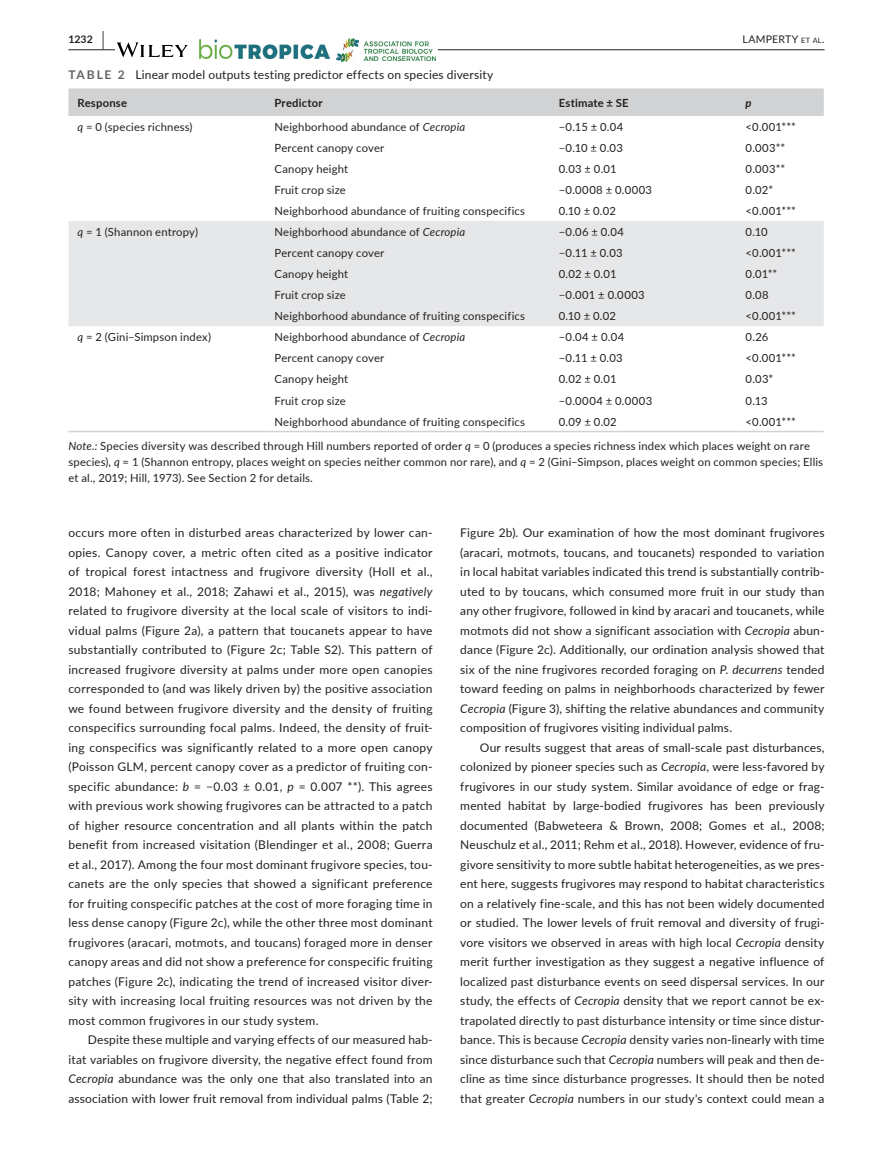
<style>
.page{position:relative;width:893px;height:1174px;background:#fff}
.page>*{position:absolute;margin:0;border:0;box-sizing:border-box;transform-origin:0 0}
.t1{font:12px/19.5px "Lato";letter-spacing:.015em;color:#231f20;text-align:justify}
.t2{font:11.25px/15.8px "Lato";letter-spacing:.015em;color:#231f20}
.t3{font:700 11.25px "Lato";letter-spacing:.02em;color:#231f20}
.t4{font:11.25px "Lato";letter-spacing:.05em;color:#231f20}
.t5{font:italic 700 11.25px "Lato";color:#231f20}
.t6{font:10.5px "Lato";letter-spacing:.015em;color:#231f20}
.t7{font:700 10.5px "Lato";color:#231f20}
.s1{font-size:19.5px}
.s2{font-size:7.35px}
.s3{font-weight:700;color:#636366}
.s4{font-style:italic}
</style>
<div class="page">
<hr style="left:68px;top:49px;width:756px;height:1px;background:#231f20">
<div style="left:115px;top:36px;width:323px;height:27px;background:#fff"></div>
<img style="left:199px;top:40px;width:130px;height:18px">
<img style="left:363px;top:41px;width:72px;height:19px">
<img style="left:336px;top:39px;width:23px;height:22px">
<svg style="left:117px;top:42px;width:71px;height:15px"></svg>
<div style="left:68px;top:88px;width:756px;height:28px;background:#d1d2d4"></div>
<div style="left:68px;top:221px;width:756px;height:105px;background:#e6e7e9"></div>
<hr style="left:68px;top:431px;width:197px;height:1px;background:#d1d2d4">
<hr style="left:266px;top:431px;width:284px;height:1px;background:#d1d2d4">
<hr style="left:550px;top:431px;width:187px;height:1px;background:#d1d2d4">
<hr style="left:737px;top:431px;width:87px;height:1px;background:#d1d2d4">
<p class="t7" style="left:68px;top:31px;width:37px">1232 <span class="s1">|</span></p>
<p class="t6" style="left:743px;top:31px;width:83px">LAMPERTY <span class="s2">et al</span>.</p>
<p class="t1" style="left:68px;top:64px;width:426px"><span class="s3">TABLE 2</span> Linear model outputs testing predictor effects on species diversity</p>
<p class="t3" style="left:77px;top:94px;width:51px">Response</p>
<p class="t3" style="left:275px;top:94px;width:50px">Predictor</p>
<p class="t3" style="left:559px;top:94px;width:71px">Estimate ± SE</p>
<p class="t5" style="left:746px;top:94px;width:8px">p</p>
<p class="t2" style="left:77px;top:118px;width:117px"><span class="s4">q</span> = 0 (species richness)</p>
<p class="t2" style="left:275px;top:118px;width:192px">Neighborhood abundance of <span class="s4">Cecropia</span></p>
<p class="t2" style="left:559px;top:118px;width:66px">−0.15 ± 0.04</p>
<p class="t2" style="left:746px;top:118px;width:52px">&lt;0.001***</p>
<p class="t2" style="left:275px;top:139px;width:111px">Percent canopy cover</p>
<p class="t2" style="left:559px;top:139px;width:66px">−0.10 ± 0.03</p>
<p class="t2" style="left:746px;top:139px;width:41px">0.003**</p>
<p class="t2" style="left:275px;top:160px;width:75px">Canopy height</p>
<p class="t2" style="left:559px;top:160px;width:59px">0.03 ± 0.01</p>
<p class="t2" style="left:746px;top:160px;width:41px">0.003**</p>
<p class="t2" style="left:275px;top:181px;width:73px">Fruit crop size</p>
<p class="t4" style="left:559px;top:182px;width:95px">−0.0008 ± 0.0003</p>
<p class="t2" style="left:746px;top:181px;width:29px">0.02*</p>
<p class="t2" style="left:275px;top:202px;width:252px">Neighborhood abundance of fruiting conspecifics</p>
<p class="t2" style="left:559px;top:202px;width:59px">0.10 ± 0.02</p>
<p class="t2" style="left:746px;top:202px;width:52px">&lt;0.001***</p>
<p class="t2" style="left:77px;top:223px;width:122px"><span class="s4">q</span> = 1 (Shannon entropy)</p>
<p class="t2" style="left:275px;top:223px;width:192px">Neighborhood abundance of <span class="s4">Cecropia</span></p>
<p class="t2" style="left:559px;top:223px;width:67px">−0.06 ± 0.04</p>
<p class="t2" style="left:746px;top:223px;width:24px">0.10</p>
<p class="t2" style="left:275px;top:245px;width:111px">Percent canopy cover</p>
<p class="t2" style="left:559px;top:245px;width:65px">−0.11 ± 0.03</p>
<p class="t2" style="left:746px;top:245px;width:52px">&lt;0.001***</p>
<p class="t2" style="left:275px;top:266px;width:75px">Canopy height</p>
<p class="t2" style="left:559px;top:266px;width:59px">0.02 ± 0.01</p>
<p class="t2" style="left:746px;top:266px;width:33px">0.01**</p>
<p class="t2" style="left:275px;top:287px;width:73px">Fruit crop size</p>
<p class="t2" style="left:559px;top:287px;width:87px">−0.001 ± 0.0003</p>
<p class="t2" style="left:746px;top:287px;width:25px">0.08</p>
<p class="t2" style="left:275px;top:308px;width:252px">Neighborhood abundance of fruiting conspecifics</p>
<p class="t2" style="left:559px;top:308px;width:59px">0.10 ± 0.02</p>
<p class="t2" style="left:746px;top:308px;width:52px">&lt;0.001***</p>
<p class="t2" style="left:77px;top:329px;width:135px"><span class="s4">q</span> = 2 (Gini–Simpson index)</p>
<p class="t2" style="left:275px;top:329px;width:192px">Neighborhood abundance of <span class="s4">Cecropia</span></p>
<p class="t2" style="left:559px;top:329px;width:67px">−0.04 ± 0.04</p>
<p class="t2" style="left:746px;top:329px;width:24px">0.26</p>
<p class="t2" style="left:275px;top:350px;width:111px">Percent canopy cover</p>
<p class="t2" style="left:559px;top:350px;width:65px">−0.11 ± 0.03</p>
<p class="t2" style="left:746px;top:350px;width:52px">&lt;0.001***</p>
<p class="t2" style="left:275px;top:371px;width:75px">Canopy height</p>
<p class="t2" style="left:559px;top:371px;width:59px">0.02 ± 0.01</p>
<p class="t2" style="left:746px;top:371px;width:29px">0.03*</p>
<p class="t2" style="left:275px;top:392px;width:73px">Fruit crop size</p>
<p class="t4" style="left:559px;top:392px;width:95px">−0.0004 ± 0.0003</p>
<p class="t2" style="left:746px;top:392px;width:24px">0.13</p>
<p class="t2" style="left:275px;top:413px;width:252px">Neighborhood abundance of fruiting conspecifics</p>
<p class="t2" style="left:559px;top:413px;width:60px">0.09 ± 0.02</p>
<p class="t2" style="left:746px;top:413px;width:52px">&lt;0.001***</p>
<p class="t2" style="left:68px;top:438px;width:756px"><span class="s4">Note.:</span> Species diversity was described through Hill numbers reported of order <span class="s4">q</span> = 0 (produces a species richness index which places weight on rare species), <span class="s4">q</span> = 1 (Shannon entropy, places weight on species neither common nor rare), and <span class="s4">q</span> = 2 (Gini–Simpson, places weight on common species; Ellis et al., 2019; Hill, 1973). See Section 2 for details.</p>
<p class="t1" style="left:68px;top:522px;width:366px">occurs more often in disturbed areas characterized by lower can&shy;opies. Canopy cover, a metric often cited as a positive indicator of tropical forest intactness and frugivore diversity (Holl et al., 2018; Mahoney et al., 2018; Zahawi et al., 2015), was <span class="s4">negatively </span>related to frugivore diversity at the local scale of visitors to indi&shy;vidual palms (Figure 2a), a pattern that toucanets appear to have substantially contributed to (Figure 2c; Table S2). This pattern of increased frugivore diversity at palms under more open canopies corresponded to (and was likely driven by) the positive association we found between frugivore diversity and the density of fruiting conspecifics surrounding focal palms. Indeed, the density of fruit&shy;ing conspecifics was significantly related to a more open canopy (Poisson GLM, percent canopy cover as a predictor of fruiting con&shy;specific abundance: <span class="s4">b</span> = −0.03 ± 0.01, <span class="s4">p</span> = 0.007 **). This agrees with previous work showing frugivores can be attracted to a patch of higher resource concentration and all plants within the patch benefit from increased visitation (Blendinger et al., 2008; Guerra et al., 2017). Among the four most dominant frugivore species, tou&shy;canets are the only species that showed a significant preference for fruiting conspecific patches at the cost of more foraging time in less dense canopy (Figure 2c), while the other three most dominant frugivores (aracari, motmots, and toucans) foraged more in denser canopy areas and did not show a preference for conspecific fruiting patches (Figure 2c), indicating the trend of increased visitor diver&shy;sity with increasing local fruiting resources was not driven by the most common frugivores in our study system.</p>
<p class="t1" style="left:68px;top:1029px;width:366px;text-indent:20px">Despite these multiple and varying effects of our measured hab&shy;itat variables on frugivore diversity, the negative effect found from <span class="s4">Cecropia</span> abundance was the only one that also translated into an association with lower fruit removal from individual palms (Table 2;</p>
<p class="t1" style="left:460px;top:522px;width:366px">Figure 2b). Our examination of how the most dominant frugivores (aracari, motmots, toucans, and toucanets) responded to variation in local habitat variables indicated this trend is substantially contrib&shy;uted to by toucans, which consumed more fruit in our study than any other frugivore, followed in kind by aracari and toucanets, while motmots did not show a significant association with <span class="s4">Cecropia</span> abun&shy;dance (Figure 2c). Additionally, our ordination analysis showed that six of the nine frugivores recorded foraging on <span class="s4">P</span>. <span class="s4">decurrens</span> tended toward feeding on palms in neighborhoods characterized by fewer <span class="s4">Cecropia</span> (Figure 3), shifting the relative abundances and community composition of frugivores visiting individual palms.</p>
<p class="t1" style="left:460px;top:737px;width:366px;text-indent:20px">Our results suggest that areas of small-scale past disturbances, colonized by pioneer species such as <span class="s4">Cecropia</span>, were less-favored by frugivores in our study system. Similar avoidance of edge or frag&shy;mented habitat by large-bodied frugivores has been previously documented (Babweteera &amp; Brown, 2008; Gomes et al., 2008; Neuschulz et al., 2011; Rehm et al., 2018). However, evidence of fru&shy;givore sensitivity to more subtle habitat heterogeneities, as we pres&shy;ent here, suggests frugivores may respond to habitat characteristics on a relatively fine-scale, and this has not been widely documented or studied. The lower levels of fruit removal and diversity of frugi&shy;vore visitors we observed in areas with high local <span class="s4">Cecropia</span> density merit further investigation as they suggest a negative influence of localized past disturbance events on seed dispersal services. In our study, the effects of <span class="s4">Cecropia</span> density that we report cannot be ex&shy;trapolated directly to past disturbance intensity or time since distur&shy;bance. This is because <span class="s4">Cecropia</span> density varies non-linearly with time since disturbance such that <span class="s4">Cecropia</span> numbers will peak and then de&shy;cline as time since disturbance progresses. It should then be noted that greater <span class="s4">Cecropia</span> numbers in our study's context could mean a</p>
</div>
